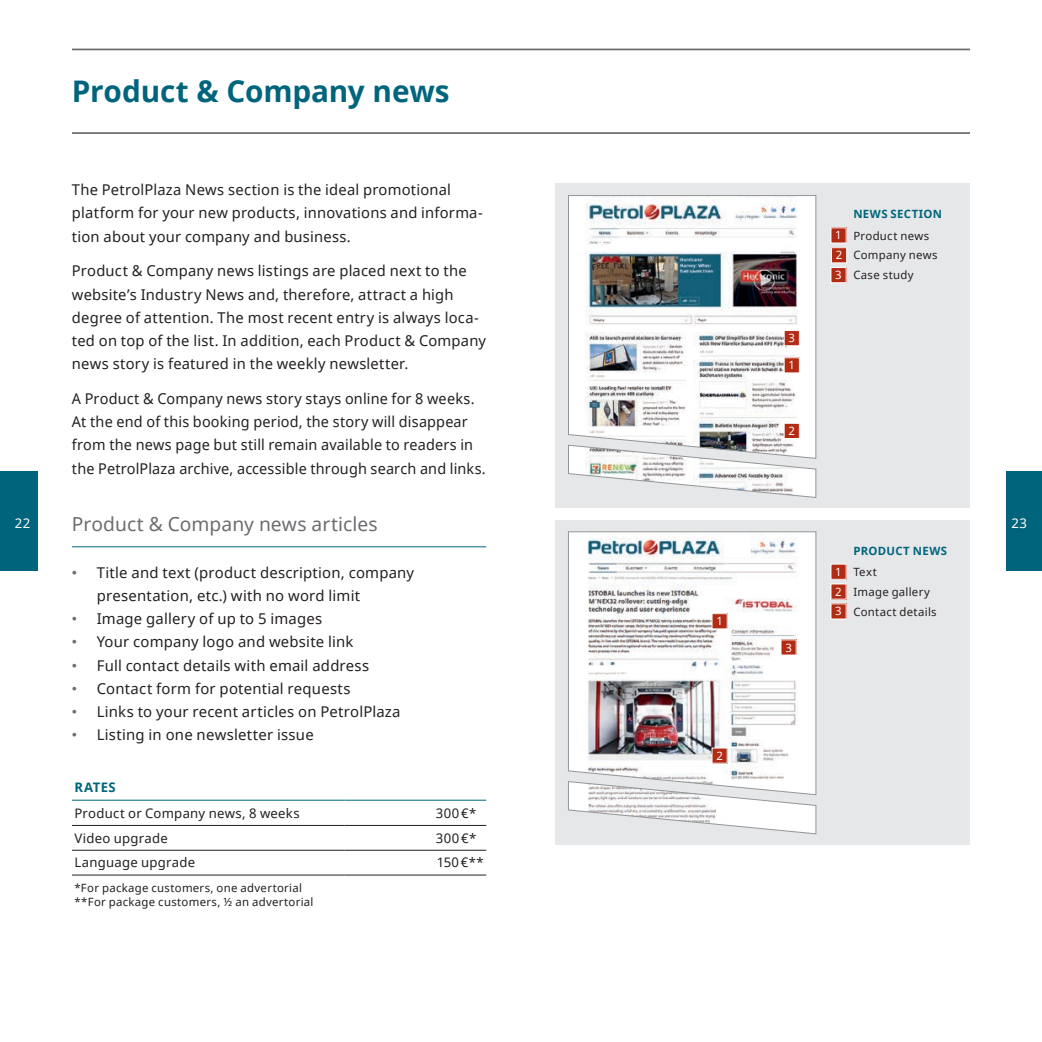
<style>
.page{position:relative;width:1042px;height:1042px;background:#fff}
.page>*{position:absolute;margin:0;border:0;box-sizing:border-box;transform-origin:0 0}
.t1{font:700 29.75px "Noto Sans";letter-spacing:-.005em;color:#00657c}
.t2{font:19.25px "Noto Sans";letter-spacing:.005em;color:#6c6d70}
.t3{font:14.88px/23.3px "Noto Sans";letter-spacing:.015em;color:#231f20}
.t4{font:13.12px "Noto Sans";letter-spacing:.02em;color:#231f20}
.t5{font:700 13.12px "Noto Sans";letter-spacing:.03em;color:#00657c}
.t6{font:13.12px "Noto Sans";color:#fff}
.t7{font:11.38px/19.8px "Noto Sans";letter-spacing:.025em;color:#231f20}
.t8{font:700 11.38px/21.2px "Noto Sans";letter-spacing:.025em;color:#00657c}
.t9{font:11.38px "Noto Sans";color:#fff}
.s1{font-family:"Arial";color:#6c6d70}
.s2{font-weight:400;color:#fff}
.s3{font-weight:400;color:#231f20}
.s4{color:#fff}
</style>
<div class="page">
<div style="left:556px;top:520px;width:414px;height:324px;background:#e6e7e9"></div>
<div style="left:831px;top:564px;width:15px;height:15px;background:#b22b14"></div>
<div style="left:830px;top:564px;width:16px;height:16px;border:1px solid #fff"></div>
<div style="left:831px;top:584px;width:15px;height:15px;background:#b22b14"></div>
<div style="left:830px;top:583px;width:16px;height:16px;border:1px solid #fff"></div>
<div style="left:831px;top:604px;width:15px;height:15px;background:#b22b14"></div>
<div style="left:830px;top:603px;width:16px;height:16px;border:1px solid #fff"></div>
<div style="left:556px;top:184px;width:414px;height:324px;background:#e6e7e9"></div>
<div style="left:831px;top:228px;width:15px;height:15px;background:#b22b14"></div>
<div style="left:830px;top:227px;width:16px;height:16px;border:1px solid #fff"></div>
<div style="left:831px;top:248px;width:15px;height:15px;background:#b22b14"></div>
<div style="left:831px;top:247px;width:16px;height:16px;border:1px solid #fff"></div>
<div style="left:831px;top:267px;width:15px;height:16px;background:#b22b14"></div>
<div style="left:830px;top:267px;width:16px;height:16px;border:1px solid #fff"></div>
<div style="left:1007px;top:471px;width:35px;height:99px;background:#00657c"></div>
<div style="left:0;top:471px;width:37px;height:99px;background:#00657c"></div>
<hr style="left:521px;top:49px;width:449px;height:1px;background:#6c6d70">
<hr style="left:521px;top:132px;width:449px;height:2px;background:#6c6d70">
<hr style="left:72px;top:49px;width:449px;height:1px;background:#6c6d70">
<hr style="left:72px;top:132px;width:449px;height:2px;background:#6c6d70">
<hr style="left:72px;top:546px;width:414px;height:1px;background:#00657c">
<hr style="left:72px;top:825px;width:272px;height:1px;background:#231f20">
<hr style="left:344px;top:825px;width:142px;height:1px;background:#231f20">
<hr style="left:72px;top:850px;width:272px;height:1px;background:#231f20">
<hr style="left:344px;top:850px;width:142px;height:1px;background:#231f20">
<hr style="left:72px;top:874px;width:272px;height:1px;background:#231f20">
<hr style="left:344px;top:874px;width:142px;height:1px;background:#231f20">
<hr style="left:72px;top:800px;width:272px;height:1px;background:#00657c">
<hr style="left:344px;top:800px;width:142px;height:1px;background:#00657c">
<img style="left:568px;top:195px;width:248px;height:303px">
<svg style="left:568px;top:531px;width:248px;height:303px"></svg>
<div style="left:784px;top:358px;width:15px;height:15px;background:#b22b14"></div>
<div style="left:784px;top:357px;width:16px;height:16px;border:1px solid #fff"></div>
<div style="left:784px;top:423px;width:15px;height:15px;background:#b22b14"></div>
<div style="left:784px;top:423px;width:16px;height:16px;border:1px solid #fff"></div>
<div style="left:784px;top:330px;width:15px;height:16px;background:#b22b14"></div>
<div style="left:784px;top:330px;width:16px;height:16px;border:1px solid #fff"></div>
<div style="left:712px;top:614px;width:15px;height:15px;background:#b22b14"></div>
<div style="left:712px;top:613px;width:15px;height:16px;border:1px solid #fff"></div>
<div style="left:712px;top:748px;width:15px;height:15px;background:#b22b14"></div>
<div style="left:781px;top:640px;width:15px;height:15px;background:#b22b14"></div>
<div style="left:780px;top:639px;width:16px;height:16px;border:1px solid #fff"></div>
<h1 class="t1" style="left:72px;top:71px;width:379px">Product &amp; Company news</h1>
<p class="t3" style="left:72px;top:178px;width:412px">The PetrolPlaza News section is the ideal promotional platform for your new products, innovations and informa&shy;tion about your company and business.</p>
<p class="t3" style="left:72px;top:259px;width:416px">Product &amp; Company news listings are placed next to the website’s Industry News and, therefore, attract a high degree of attention. The most recent entry is always loca&shy;ted on top of the list. In addition, each Product &amp; Company news story is featured in the weekly newsletter.</p>
<p class="t3" style="left:72px;top:386px;width:415px">A Product &amp; Company news story stays online for 8 weeks.<br>At the end of this booking period, the story will disappear from the news page but still remain available to readers in the PetrolPlaza archive, accessible through search and links.</p>
<p class="t2" style="left:72px;top:511px;width:307px">Product &amp; Company news articles</p>
<p class="t3" style="left:97px;top:560px;width:319px;text-indent:-25px"><span class="s1">•</span> Title and text (product description, company presentation, etc.) with no word limit</p>
<p class="t3" style="left:72px;top:607px;width:252px"><span class="s1">•</span> Image gallery of up to 5 images</p>
<p class="t3" style="left:72px;top:630px;width:283px"><span class="s1">•</span> Your company logo and website link</p>
<p class="t3" style="left:72px;top:653px;width:299px"><span class="s1">•</span> Full contact details with email address</p>
<p class="t3" style="left:72px;top:676px;width:280px"><span class="s1">•</span> Contact form for potential requests</p>
<p class="t3" style="left:72px;top:699px;width:330px"><span class="s1">•</span> Links to your recent articles on PetrolPlaza</p>
<p class="t3" style="left:72px;top:723px;width:243px"><span class="s1">•</span> Listing in one newsletter issue</p>
<p class="t5" style="left:74px;top:778px;width:43px">RATES</p>
<p class="t4" style="left:74px;top:804px;width:227px">Product or Company news, 8 weeks</p>
<p class="t4" style="left:436px;top:804px;width:42px">300€*</p>
<p class="t4" style="left:74px;top:829px;width:95px">Video upgrade</p>
<p class="t4" style="left:436px;top:829px;width:42px">300€*</p>
<p class="t4" style="left:74px;top:853px;width:122px">Language upgrade</p>
<p class="t4" style="left:437px;top:853px;width:49px">150€**</p>
<p class="t7" style="left:74px;top:880px;width:241px;line-height:14px">*For package customers, one advertorial **For package customers, ½ an advertorial</p>
<p class="t8" style="left:835px;top:203px;width:108px;text-indent:18px">NEWS SECTION<br><span class="s2">1</span> <span class="s3">Product news</span></p>
<p class="t7" style="left:835px;top:245px;width:104px"><span class="s4">2</span> Company news<br><span class="s4">3</span> Case study</p>
<p class="t9" style="left:788px;top:330px;width:8px">3</p>
<p class="t9" style="left:788px;top:357px;width:8px">1</p>
<p class="t9" style="left:788px;top:423px;width:8px">2</p>
<p class="t6" style="left:15px;top:514px;width:17px">22</p>
<p class="t6" style="left:1011px;top:514px;width:17px">23</p>
<p class="t8" style="left:835px;top:539px;width:113px;text-indent:18px">PRODUCT NEWS<br><span class="s2">1</span> <span class="s3">Text</span></p>
<p class="t7" style="left:835px;top:581px;width:103px"><span class="s4">2</span> Image gallery<br><span class="s4">3</span> Contact details</p>
<p class="t9" style="left:716px;top:613px;width:8px">1</p>
<p class="t9" style="left:785px;top:639px;width:8px">3</p>
<p class="t9" style="left:716px;top:748px;width:8px">2</p>
</div>
